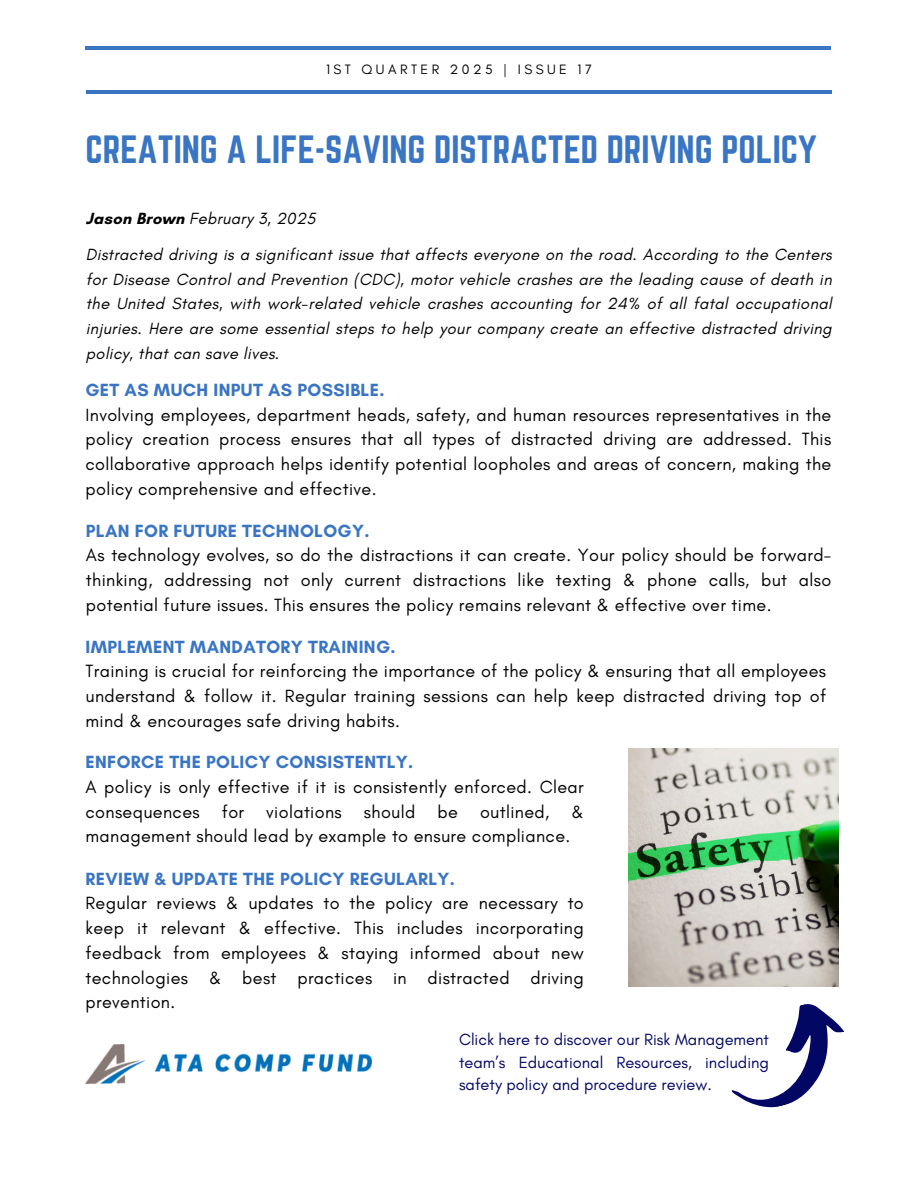
<style>
.page{position:relative;width:918px;height:1188px;background:#fff}
.page>*{position:absolute;margin:0;border:0;box-sizing:border-box;transform-origin:0 0}
.t1{font:34.5px "Norwester";color:#3a75c4}
.t2{font:18px/24.8px "Glacial Indifference";letter-spacing:.02em;color:#000}
.t3{font:italic 16.5px/24.8px "Glacial Indifference";letter-spacing:.02em;color:#000;text-align:justify}
.t4{font:16.5px/22.5px "Glacial Indifference";color:#030764;text-align:justify}
.t5{font:13.8px "Glacial Indifference";letter-spacing:.25em;color:#000}
.s1{font-weight:700;font-style:normal}
.s2{font-weight:700;color:#3a75c4}
</style>
<div class="page">
<hr style="left:85px;top:46px;width:746px;height:4px;background:#3a75c4">
<hr style="left:86px;top:90px;width:746px;height:4px;background:#3a75c4">
<img style="left:85px;top:1044px;width:286px;height:39px">
<img style="left:629px;top:749px;width:209px;height:237px">
<svg style="left:731px;top:1004px;width:113px;height:104px"></svg>
<p class="t5" style="left:326px;top:61px;width:267px">1ST QUARTER 2025 | ISSUE 17</p>
<p class="t1" style="left:85px;top:129px;width:733px">CREATING A LIFE-SAVING DISTRACTED DRIVING POLICY</p>
<p class="t3" style="left:86px;top:205px;width:231px"><span class="s1">Jason Brown</span> February 3, 2025</p>
<h1 class="t3" style="left:86px;top:242px;width:747px">Distracted driving is a significant issue that affects everyone on the road. According to the Centers for Disease Control and Prevention (CDC), motor vehicle crashes are the leading cause of death in the United States, with work-related vehicle crashes accounting for 24% of all fatal occupational injuries. Here are some essential steps to help your company create an effective distracted driving policy, that can save lives.</h1>
<h2 class="t2" style="left:85px;top:377px;width:747px"><span class="s2">GET AS MUCH INPUT AS POSSIBLE.<br></span>Involving employees, department heads, safety, and human resources representatives in the policy creation process ensures that all types of distracted driving are addressed. This collaborative approach helps identify potential loopholes and areas of concern, making the policy comprehensive and effective.</h2>
<h2 class="t2" style="left:86px;top:518px;width:747px"><span class="s2">PLAN FOR FUTURE TECHNOLOGY.<br></span>As technology evolves, so do the distractions it can create. Your policy should be forward&shy;thinking, addressing not only current distractions like texting &amp; phone calls, but also potential future issues. This ensures the policy remains relevant &amp; effective over time.</h2>
<h2 class="t2" style="left:85px;top:634px;width:742px"><span class="s2">IMPLEMENT MANDATORY TRAINING.<br></span>Training is crucial for reinforcing the importance of the policy &amp; ensuring that all employees understand &amp; follow it. Regular training sessions can help keep distracted driving top of mind &amp; encourages safe driving habits.</h2>
<h2 class="t2" style="left:85px;top:749px;width:500px"><span class="s2">ENFORCE THE POLICY CONSISTENTLY.<br></span>A policy is only effective if it is consistently enforced. Clear consequences for violations should be outlined, &amp; management should lead by example to ensure compliance.</h2>
<h2 class="t2" style="left:85px;top:866px;width:500px"><span class="s2">REVIEW &amp; UPDATE THE POLICY REGULARLY.<br></span>Regular reviews &amp; updates to the policy are necessary to keep it relevant &amp; effective. This includes incorporating feedback from employees &amp; staying informed about new technologies &amp; best practices in distracted driving prevention.</h2>
<p class="t4" style="left:459px;top:1028px;width:312px">Click here to discover our Risk Management team’s Educational Resources, including safety policy and procedure review.</p>
</div>
